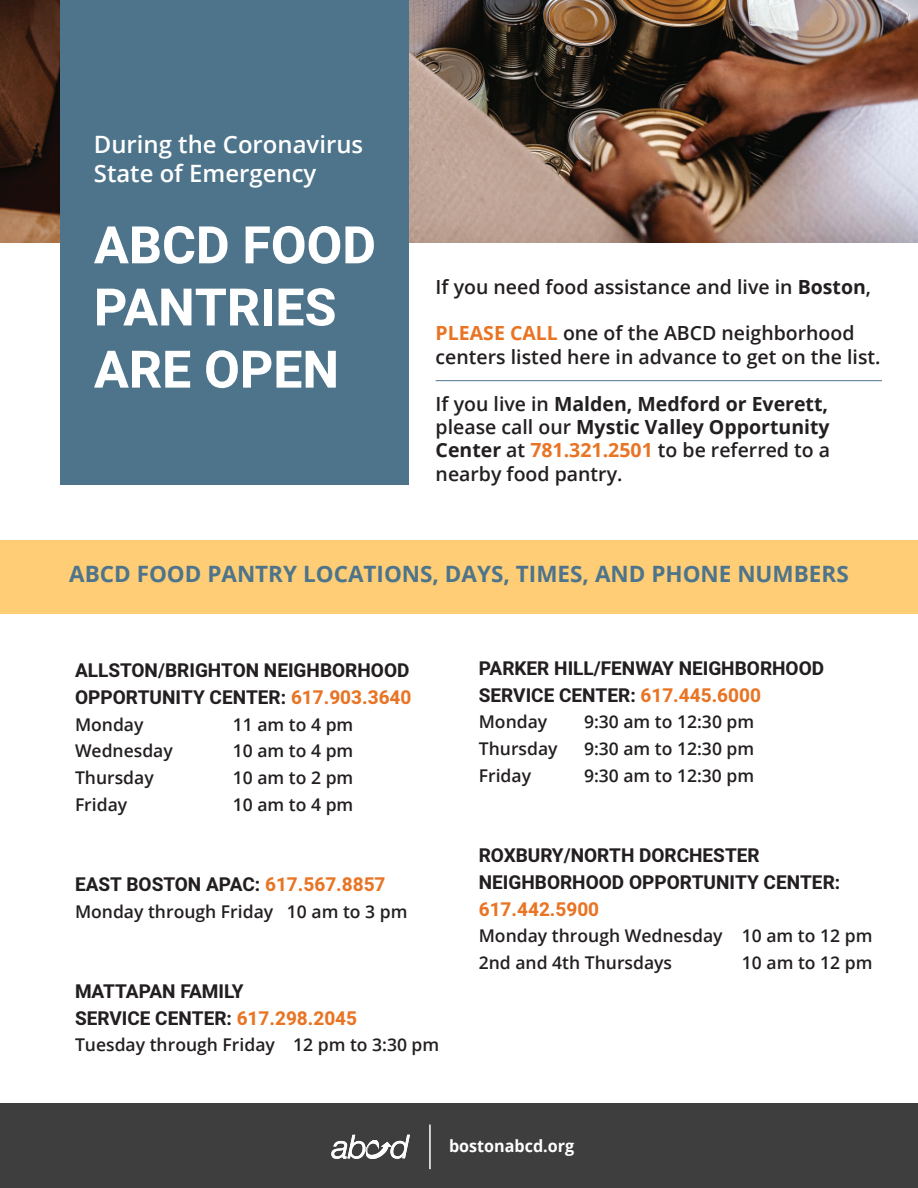
<style>
.page{position:relative;width:918px;height:1188px;background:#fff}
.page>*{position:absolute;margin:0;border:0;box-sizing:border-box;transform-origin:0 0}
.t1{font:700 51.75px/62.1px "Heebo";color:#fff}
.t2{font:600 23.85px/28.7px "Open Sans";color:#fff}
.t3{font:700 22.5px "Open Sans";color:#4d748b}
.t4{font:600 19.5px/23.4px "Open Sans";color:#231f20}
.t5{font:700 19.05px/26.7px "Heebo";color:#231f20}
.t6{font:700 19.05px "Heebo";color:#e87424}
.t7{font:600 17.55px/26.7px "Open Sans";color:#231f20}
.t8{font:700 16.8px "Open Sans";color:#fff;scale:.96 1}
.s1{font-weight:700}
.s2{font-weight:700;color:#e87424}
.s3{color:#e87424}
</style>
<div class="page">
<img style="left:0;top:0;width:918px;height:242px">
<div style="left:0;top:540px;width:918px;height:74px;background:#fecd75"></div>
<div style="left:0;top:1103px;width:918px;height:85px;background:#3e3e3f"></div>
<div style="left:60px;top:0;width:348px;height:484px;background:#4d748b"></div>
<svg style="left:331px;top:1135px;width:79px;height:24px"></svg>
<hr style="left:429px;top:1125px;width:2px;height:44px;background:#fff">
<hr style="left:436px;top:380px;width:446px;height:1px;background:#4d748b">
<h2 class="t2" style="left:94px;top:130px;width:271px">During the Coronavirus<br>State of Emergency</h2>
<h1 class="t1" style="left:94px;top:215px;width:284px">ABCD FOOD<br>PANTRIES<br>ARE OPEN</h1>
<p class="t4" style="left:436px;top:274px;width:437px">If you need food assistance and live in <span class="s1">Boston</span>,</p>
<p class="t4" style="left:436px;top:321px;width:446px"><span class="s2">PLEASE CALL</span> one of the ABCD neighborhood centers listed here in advance to get on the list.</p>
<p class="t4" style="left:436px;top:391px;width:396px;text-align:justify">If you live in <span class="s1">Malden, Medford or Everett, </span>please call our <span class="s1">Mystic Valley Opportunity Center</span> at <span class="s2">781.321.2501</span> to be referred to a nearby food pantry.</p>
<p class="t3" style="left:69px;top:558px;width:781px">ABCD FOOD PANTRY LOCATIONS, DAYS, TIMES, AND PHONE NUMBERS</p>
<p class="t5" style="left:75px;top:657px;width:338px">ALLSTON/BRIGHTON NEIGHBORHOOD<br>OPPORTUNITY CENTER: <span class="s3">617.903.3640</span></p>
<p class="t7" style="left:75px;top:710px;width:70px">Monday</p>
<p class="t7" style="left:233px;top:710px;width:122px">11 am to 4 pm</p>
<p class="t7" style="left:75px;top:737px;width:99px">Wednesday</p>
<p class="t7" style="left:233px;top:737px;width:122px">10 am to 4 pm</p>
<p class="t7" style="left:75px;top:764px;width:80px">Thursday</p>
<p class="t7" style="left:233px;top:764px;width:122px">10 am to 2 pm</p>
<p class="t7" style="left:75px;top:791px;width:54px">Friday</p>
<p class="t7" style="left:233px;top:791px;width:122px">10 am to 4 pm</p>
<p class="t5" style="left:75px;top:871px;width:312px">EAST BOSTON APAC: <span class="s3">617.567.8857</span></p>
<p class="t7" style="left:75px;top:898px;width:334px">Monday through Friday 10 am to 3 pm</p>
<p class="t5" style="left:75px;top:978px;width:284px">MATTAPAN FAMILY<br>SERVICE CENTER: <span class="s3">617.298.2045</span></p>
<p class="t7" style="left:75px;top:1031px;width:366px">Tuesday through Friday 12 pm to 3:30 pm</p>
<p class="t5" style="left:479px;top:655px;width:347px">PARKER HILL/FENWAY NEIGHBORHOOD<br>SERVICE CENTER: <span class="s3">617.445.6000</span></p>
<p class="t7" style="left:479px;top:708px;width:70px">Monday</p>
<p class="t7" style="left:584px;top:708px;width:172px">9:30 am to 12:30 pm</p>
<p class="t7" style="left:479px;top:735px;width:80px">Thursday</p>
<p class="t7" style="left:584px;top:735px;width:172px">9:30 am to 12:30 pm</p>
<p class="t7" style="left:479px;top:762px;width:54px">Friday</p>
<p class="t7" style="left:584px;top:762px;width:172px">9:30 am to 12:30 pm</p>
<p class="t5" style="left:479px;top:843px;width:363px">ROXBURY/NORTH DORCHESTER<br>NEIGHBORHOOD OPPORTUNITY CENTER:</p>
<p class="t6" style="left:479px;top:896px;width:122px">617.442.5900</p>
<p class="t7" style="left:479px;top:922px;width:395px">Monday through Wednesday 10 am to 12 pm<br>2nd and 4th Thursdays</p>
<p class="t7" style="left:742px;top:949px;width:132px">10 am to 12 pm</p>
<p class="t8" style="left:449px;top:1134px;width:132px">bostonabcd.org</p>
</div>
